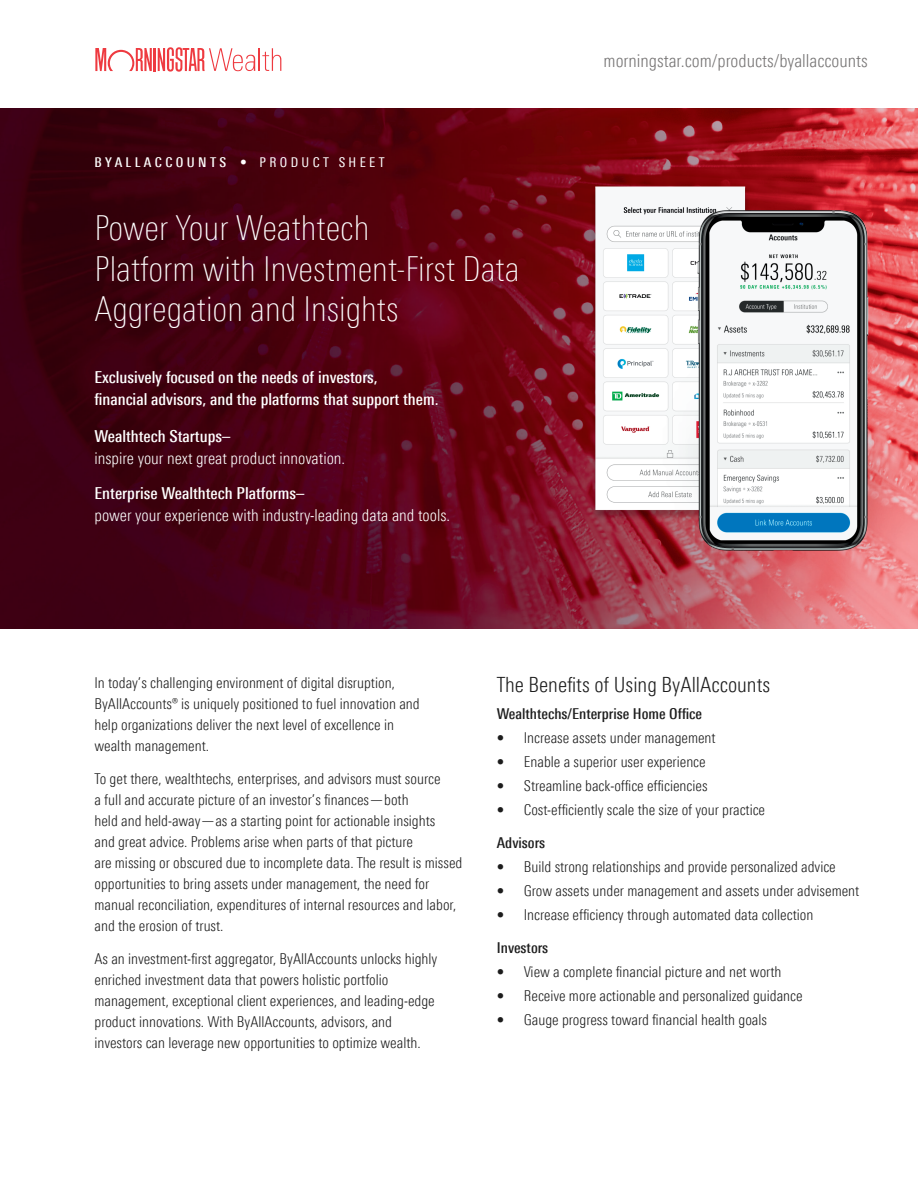
<style>
.page{position:relative;width:918px;height:1188px;background:#fff}
.page>*{position:absolute;margin:0;border:0;box-sizing:border-box;transform-origin:0 0}
.Cover__Title_28pt{font:100 condensed 34.5px/40.5px "Univers Nextfor MORN";color:#fff}
.Title_14pt_Primary{font:300 condensed 21px "Univers Nextfor MORN";color:#1c1c1c}
.Masthead__Logo_URL_Secondary{font:300 condensed 18px "Univers Nextfor MORN";color:#767474}
.Body_12pt_Primary{font:300 condensed 16.5px/22.5px "Univers Nextfor MORN";color:#fff}
.Body_12pt_Primary-2{font:500 condensed 16.5px/22.5px "Univers Nextfor MORN";color:#fff}
.Body_10pt_Primary{font:300 condensed 15px/21px "Univers Nextfor MORN";color:#1c1c1c}
.Sub-Title_10pt_Primary{font:500 condensed 15px "Univers Nextfor MORN";color:#1c1c1c}
.Cover__Eyebrow_Product{font:500 condensed 13.5px "Univers Nextfor MORN";letter-spacing:.25em;color:#fff}
.Cover__Eyebrow_Document{font:condensed 13.5px "Univers Nextfor MORN";letter-spacing:.25em;color:#fff}
.Cover__Eyebrow_Product-2{font:700 condensed 13.5px "Univers Nextfor MORN";color:#fff}
.s1{font-weight:500}
</style>
<div class="page">
<img style="left:0;top:108px;width:918px;height:520px">
<img style="left:590px;top:186px;width:327px;height:364px">
<hr style="left:154px;top:48px;width:2px;height:23px;background:#ee3a40">
<svg style="left:95px;top:48px;width:57px;height:23px"></svg>
<svg style="left:158px;top:47px;width:123px;height:25px"></svg>
<p class="Cover__Eyebrow_Product" style="left:94px;top:154px;width:133px">BYALLACCOUNTS</p>
<p class="Cover__Eyebrow_Product-2" style="left:240px;top:154px;width:8px">•</p>
<p class="Cover__Eyebrow_Document" style="left:260px;top:154px;width:127px">PRODUCT SHEET</p>
<p class="Cover__Title_28pt" style="left:94px;top:208px;width:427px">Power Your Weathtech<br>Platform with Investment-First Data<br>Aggregation and Insights</p>
<p class="Body_12pt_Primary-2" style="left:94px;top:366px;width:346px">Exclusively focused on the needs of investors,<br>financial advisors, and the platforms that support them.</p>
<p class="Body_12pt_Primary" style="left:94px;top:425px;width:252px"><span class="s1">Wealthtech Startups–<br></span>inspire your next great product innovation.</p>
<p class="Body_12pt_Primary" style="left:94px;top:482px;width:357px"><span class="s1">Enterprise Wealthtech Platforms–<br></span>power your experience with industry-leading data and tools.</p>
<p class="Masthead__Logo_URL_Secondary" style="left:604px;top:50px;width:266px">morningstar.com/products/byallaccounts</p>
<p class="Body_10pt_Primary" style="left:94px;top:672px;width:327px">In today’s challenging environment of digital disruption, ByAllAccounts® is uniquely positioned to fuel innovation and help organizations deliver the next level of excellence in wealth management.</p>
<p class="Body_10pt_Primary" style="left:94px;top:768px;width:369px">To get there, wealthtechs, enterprises, and advisors must source<br>a full and accurate picture of an investor’s finances—both<br>held and held-away—as a starting point for actionable insights<br>and great advice. Problems arise when parts of that picture<br>are missing or obscured due to incomplete data. The result is missed opportunities to bring assets under management, the need for manual reconciliation, expenditures of internal resources and labor, and the erosion of trust.</p>
<p class="Body_10pt_Primary" style="left:94px;top:948px;width:344px">As an investment-first aggregator, ByAllAccounts unlocks highly enriched investment data that powers holistic portfolio management, exceptional client experiences, and leading-edge product innovations. With ByAllAccounts, advisors, and investors can leverage new opportunities to optimize wealth.</p>
<p class="Title_14pt_Primary" style="left:497px;top:673px;width:275px">The Benefits of Using ByAllAccounts</p>
<p class="Sub-Title_10pt_Primary" style="left:497px;top:705px;width:207px">Wealthtechs/Enterprise Home Office</p>
<p class="Body_10pt_Primary" style="left:497px;top:727px;width:220px">• Increase assets under management</p>
<p class="Body_10pt_Primary" style="left:497px;top:751px;width:210px">• Enable a superior user experience</p>
<p class="Body_10pt_Primary" style="left:497px;top:775px;width:212px">• Streamline back-office efficiencies</p>
<p class="Body_10pt_Primary" style="left:497px;top:799px;width:270px">• Cost-efficiently scale the size of your practice</p>
<p class="Sub-Title_10pt_Primary" style="left:497px;top:834px;width:50px">Advisors</p>
<p class="Body_10pt_Primary" style="left:497px;top:856px;width:340px">• Build strong relationships and provide personalized advice</p>
<p class="Body_10pt_Primary" style="left:497px;top:880px;width:364px">• Grow assets under management and assets under advisement</p>
<p class="Body_10pt_Primary" style="left:497px;top:904px;width:318px">• Increase efficiency through automated data collection</p>
<p class="Sub-Title_10pt_Primary" style="left:497px;top:939px;width:53px">Investors</p>
<p class="Body_10pt_Primary" style="left:497px;top:961px;width:286px">• View a complete financial picture and net worth</p>
<p class="Body_10pt_Primary" style="left:497px;top:985px;width:307px">• Receive more actionable and personalized guidance</p>
<p class="Body_10pt_Primary" style="left:497px;top:1009px;width:272px">• Gauge progress toward financial health goals</p>
</div>
